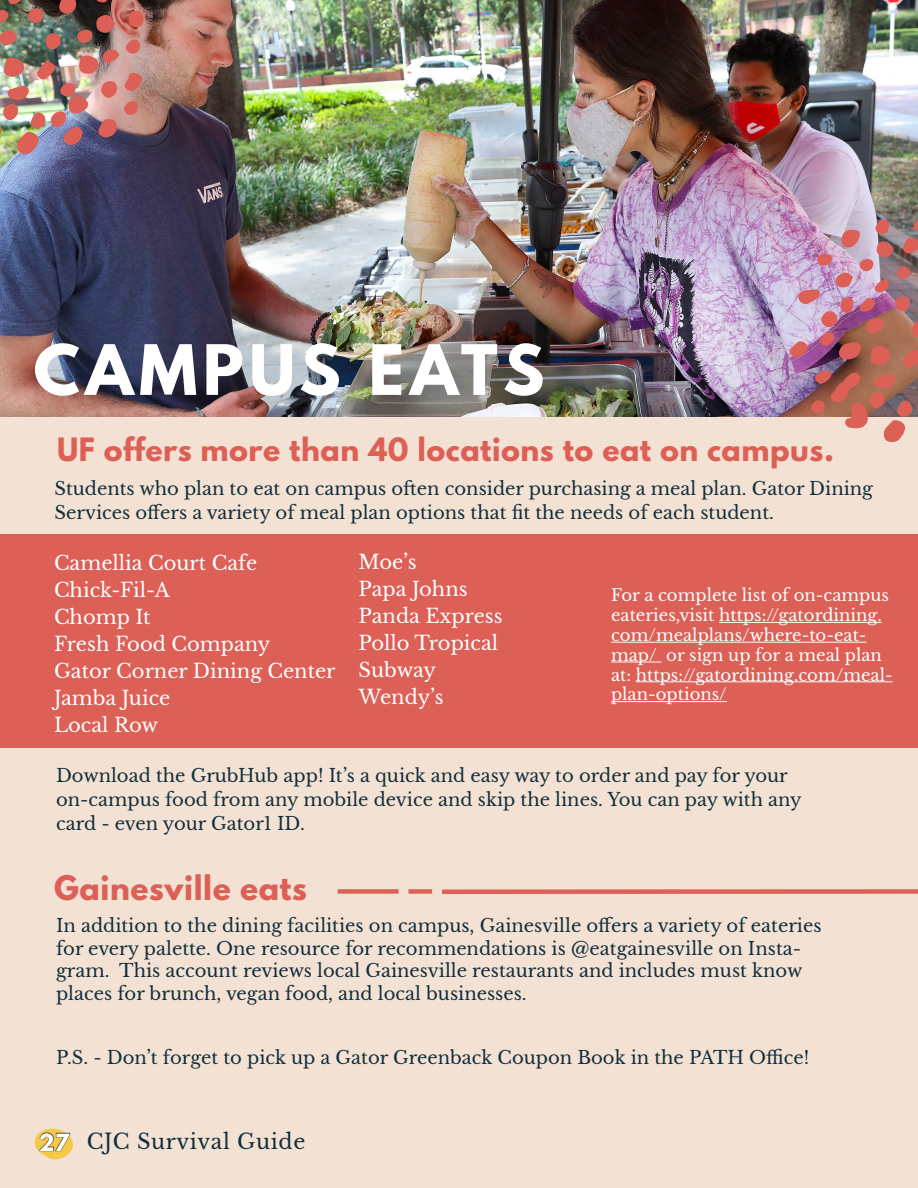
<style>
.page{position:relative;width:918px;height:1188px;background:#f3e2d3}
.page>*{position:absolute;margin:0;border:0;box-sizing:border-box;transform-origin:0 0}
.t1{font:700 61.5px "League Spartan";letter-spacing:.09em;color:#fff}
.t2{font:700 30px "League Spartan";letter-spacing:.02em;color:#dd6057}
.t3{font:700 28.5px "League Spartan";letter-spacing:.02em;color:#dd6057}
.t4{font:21px "Libre Baskerville";letter-spacing:.03em;color:#132f3d}
.t5{font:19.5px "Libre Baskerville";color:#fff}
.t6{font:18px/22.5px "Libre Baskerville";color:#132f3d}
.t7{font:16.5px/19.8px "Libre Baskerville";color:#fff}
.s1{font-family:"League Spartan";font-weight:700;color:#231f20}
</style>
<div class="page">
<img style="left:0;top:0;width:918px;height:416px">
<div style="left:0;top:534px;width:918px;height:214px;background:#dd6057"></div>
<hr style="left:719px;top:622px;width:163px;height:1px;background:#fff">
<hr style="left:611px;top:642px;width:256px;height:1px;background:#fff">
<hr style="left:611px;top:662px;width:50px;height:1px;background:#fff">
<hr style="left:636px;top:681px;width:257px;height:1px;background:#fff">
<hr style="left:611px;top:701px;width:116px;height:1px;background:#fff">
<div style="left:442px;top:889px;width:476px;height:5px;background:#dd6057"></div>
<div style="left:338px;top:889px;width:61px;height:5px;background:#dd6057"></div>
<div style="left:408px;top:889px;width:24px;height:5px;background:#dd6057"></div>
<img style="left:788px;top:210px;width:130px;height:233px">
<img style="left:0;top:0;width:145px;height:156px">
<svg style="left:35px;top:1129px;width:38px;height:31px"></svg>
<p class="t1" style="left:33px;top:322px;width:512px">CAMPUS EATS</p>
<p class="t3" style="left:57px;top:427px;width:778px">UF offers more than 40 locations to eat on campus.</p>
<p class="t6" style="left:55px;top:477px;width:820px">Students who plan to eat on campus often consider purchasing a meal plan. Gator Dining</p>
<p class="t6" style="left:55px;top:501px;width:721px">Services offers a variety of meal plan options that fit the needs of each student.</p>
<p class="t5" style="left:54px;top:551px;width:205px">Camellia Court Cafe</p>
<p class="t5" style="left:54px;top:578px;width:117px">Chick-Fil-A</p>
<p class="t5" style="left:54px;top:605px;width:98px">Chomp It</p>
<p class="t5" style="left:54px;top:632px;width:218px">Fresh Food Company</p>
<p class="t5" style="left:54px;top:659px;width:283px">Gator Corner Dining Center</p>
<p class="t5" style="left:54px;top:686px;width:118px">Jamba Juice</p>
<p class="t5" style="left:54px;top:713px;width:106px">Local Row</p>
<p class="t5" style="left:359px;top:550px;width:59px">Moe’s</p>
<p class="t5" style="left:359px;top:577px;width:111px">Papa Johns</p>
<p class="t5" style="left:359px;top:604px;width:145px">Panda Express</p>
<p class="t5" style="left:359px;top:631px;width:141px">Pollo Tropical</p>
<p class="t5" style="left:359px;top:658px;width:79px">Subway</p>
<p class="t5" style="left:359px;top:685px;width:87px">Wendy’s</p>
<p class="t7" style="left:611px;top:586px;width:283px">For a complete list of on-campus eateries,visit https://gatordining. com/mealplans/where-to-eat&shy;map/ or sign up for a meal plan at: https://gatordining.com/meal&shy;plan-options/</p>
<p class="t6" style="left:56px;top:764px;width:747px;line-height:24px">Download the GrubHub app! It’s a quick and easy way to order and pay for your on-campus food from any mobile device and skip the lines. You can pay with any card - even your Gator1 ID.</p>
<p class="t2" style="left:54px;top:864px;width:254px">Gainesville eats</p>
<p class="t6" style="left:56px;top:914px;width:767px">In addition to the dining facilities on campus, Gainesville offers a variety of eateries for every palette. One resource for recommendations is @eatgainesville on Insta&shy;gram. This account reviews local Gainesville restaurants and includes must know places for brunch, vegan food, and local businesses.</p>
<p class="t6" style="left:56px;top:1047px;width:755px">P.S. - Don’t forget to pick up a Gator Greenback Coupon Book in the PATH Office!</p>
<p class="t4" style="left:39px;top:1129px;width:268px"><span class="s1">27</span> CJC Survival Guide</p>
</div>
